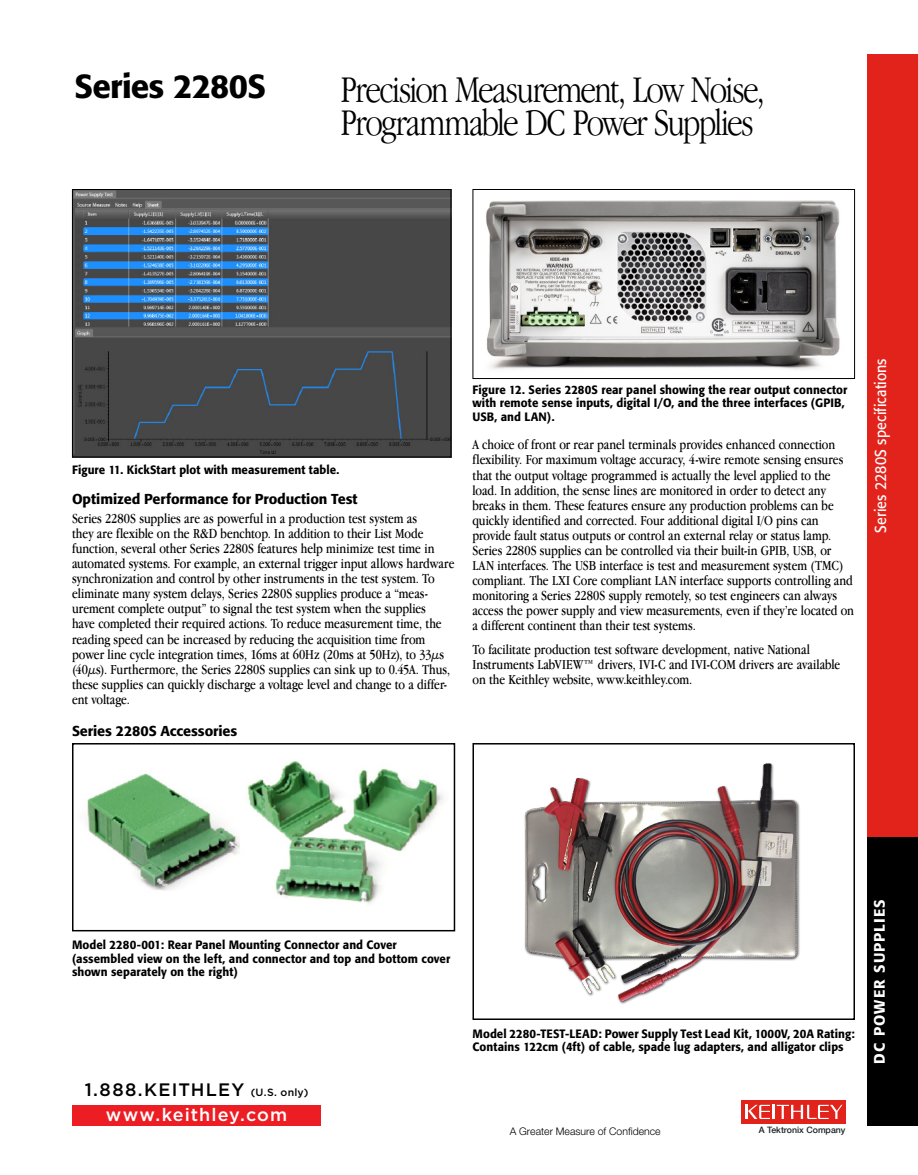
<style>
.page{position:relative;width:918px;height:1175px;background:#fff}
.page>*{position:absolute;margin:0;border:0;box-sizing:border-box;transform-origin:0 0}
.t1{font:300 condensed 39px/33px "Garamond IT Cby BT";letter-spacing:-.04em;color:#000}
.t2{font:500 33px "Formata";letter-spacing:-.02em;color:#000}
.t3{font:500 18px "Gotham";letter-spacing:.065em;color:#000}
.t4{font:500 18px "Gotham";letter-spacing:.06em;color:#fff}
.t5{font:15.75px "Formata";letter-spacing:.01em;color:#fff;scale:.9 1}
.t6{font:500 15px "Formata";letter-spacing:.07em;color:#fff}
.t7{font:condensed 14.25px/15px "Garamond IT Cby BT";color:#000}
.t8{font:500 14.25px "Formata";letter-spacing:-.005em;color:#000}
.t9{font:500 12px/13.5px "Formata";letter-spacing:.005em;color:#000;scale:.95 1}
.t10{font:300 10.5px "Helvetica Neue";color:#000}
.t11{font:500 8.85px "Helvetica Neue";color:#182321}
.s1{font-size:10.5px}
</style>
<div class="page">
<div style="left:867px;top:54px;width:51px;height:783px;background:#e2231b"></div>
<div style="left:867px;top:837px;width:51px;height:288px;background:#000"></div>
<div style="left:72px;top:1104px;width:249px;height:21px;background:#ed1d24"></div>
<div style="left:741px;top:1100px;width:105px;height:23px;background:#e2231b"></div>
<hr style="left:772px;top:1104px;width:3px;height:15px;background:#fff">
<svg style="left:746px;top:1104px;width:24px;height:15px"></svg>
<svg style="left:777px;top:1104px;width:65px;height:15px"></svg>
<img style="left:74px;top:191px;width:375px;height:264px">
<div style="left:72px;top:189px;width:379px;height:268px;border:1px solid #000"></div>
<img style="left:486px;top:200px;width:354px;height:170px">
<div style="left:472px;top:189px;width:383px;height:190px;border:1px solid #000"></div>
<img style="left:87px;top:761px;width:357px;height:143px">
<div style="left:72px;top:743px;width:383px;height:188px;border:2px solid #000"></div>
<img style="left:524px;top:763px;width:276px;height:241px">
<div style="left:472px;top:743px;width:383px;height:277px;border:2px solid #000"></div>
<h2 class="t2" style="left:75px;top:66px;width:193px">Series 2280S</h2>
<h1 class="t1" style="left:341px;top:73px;width:426px">Precision Measurement, Low Noise,<br>Programmable DC Power Supplies</h1>
<p class="t9" style="left:72px;top:463px;width:283px">Figure 11. KickStart plot with measurement table.</p>
<p class="t8" style="left:72px;top:490px;width:287px">Optimized Performance for Production Test</p>
<p class="t7" style="left:72px;top:511px;width:384px">Series 2280S supplies are as powerful in a production test system as<br>they are flexible on the R&amp;D benchtop. In addition to their List Mode function, several other Series 2280S features help minimize test time in automated systems. For example, an external trigger input allows hardware synchronization and control by other instruments in the test system. To eliminate many system delays, Series 2280S supplies produce a “meas&shy;urement complete output” to signal the test system when the supplies<br>have completed their required actions. To reduce measurement time, the reading speed can be increased by reducing the acquisition time from power line cycle integration times, 16ms at 60Hz (20ms at 50Hz), to 33μs (40μs). Furthermore, the Series 2280S supplies can sink up to 0.45A. Thus, these supplies can quickly discharge a voltage level and change to a differ&shy;ent voltage.</p>
<p class="t8" style="left:72px;top:722px;width:167px">Series 2280S Accessories</p>
<p class="t9" style="left:472px;top:383px;width:396px">Figure 12. Series 2280S rear panel showing the rear output connector with remote sense inputs, digital I/O, and the three interfaces (GPIB,<br>USB, and LAN).</p>
<p class="t7" style="left:472px;top:437px;width:383px">A choice of front or rear panel terminals provides enhanced connection flexibility. For maximum voltage accuracy, 4-wire remote sensing ensures that the output voltage programmed is actually the level applied to the load. In addition, the sense lines are monitored in order to detect any breaks in them. These features ensure any production problems can be quickly identified and corrected. Four additional digital I/O pins can provide fault status outputs or control an external relay or status lamp.<br>Series 2280S supplies can be controlled via their built-in GPIB, USB, or LAN interfaces. The USB interface is test and measurement system (TMC) compliant. The LXI Core compliant LAN interface supports controlling and monitoring a Series 2280S supply remotely, so test engineers can always access the power supply and view measurements, even if they’re located on a different continent than their test systems.</p>
<p class="t7" style="left:472px;top:641px;width:369px">To facilitate production test software development, native National<br>Instruments LabVIEW™ drivers, IVI-C and IVI-COM drivers are available on the Keithley website, www.keithley.com.</p>
<p class="t5" style="left:871px;top:533px;width:196px;rotate:-90deg">Series 2280S specifications</p>
<p class="t9" style="left:72px;top:938px;width:400px">Model 2280-001: Rear Panel Mounting Connector and Cover (assembled view on the left, and connector and top and bottom cover shown separately on the right)</p>
<p class="t3" style="left:85px;top:1079px;width:225px">1.888.KEITHLEY <span class="s1">(U.S. only)</span></p>
<p class="t4" style="left:106px;top:1104px;width:183px">www.keithley.com</p>
<p class="t9" style="left:472px;top:1027px;width:404px">Model 2280-TEST-LEAD: Power Supply Test Lead Kit, 1000V, 20A Rating:<br>Contains 122cm (4ft) of cable, spade lug adapters, and alligator clips</p>
<p class="t6" style="left:870px;top:1063px;width:166px;rotate:-90deg">DC POWER SUPPLIES</p>
<p class="t10" style="left:510px;top:1125px;width:152px">A Greater Measure of Confidence</p>
<p class="t11" style="left:759px;top:1122px;width:88px">A Tektronix Company</p>
</div>
